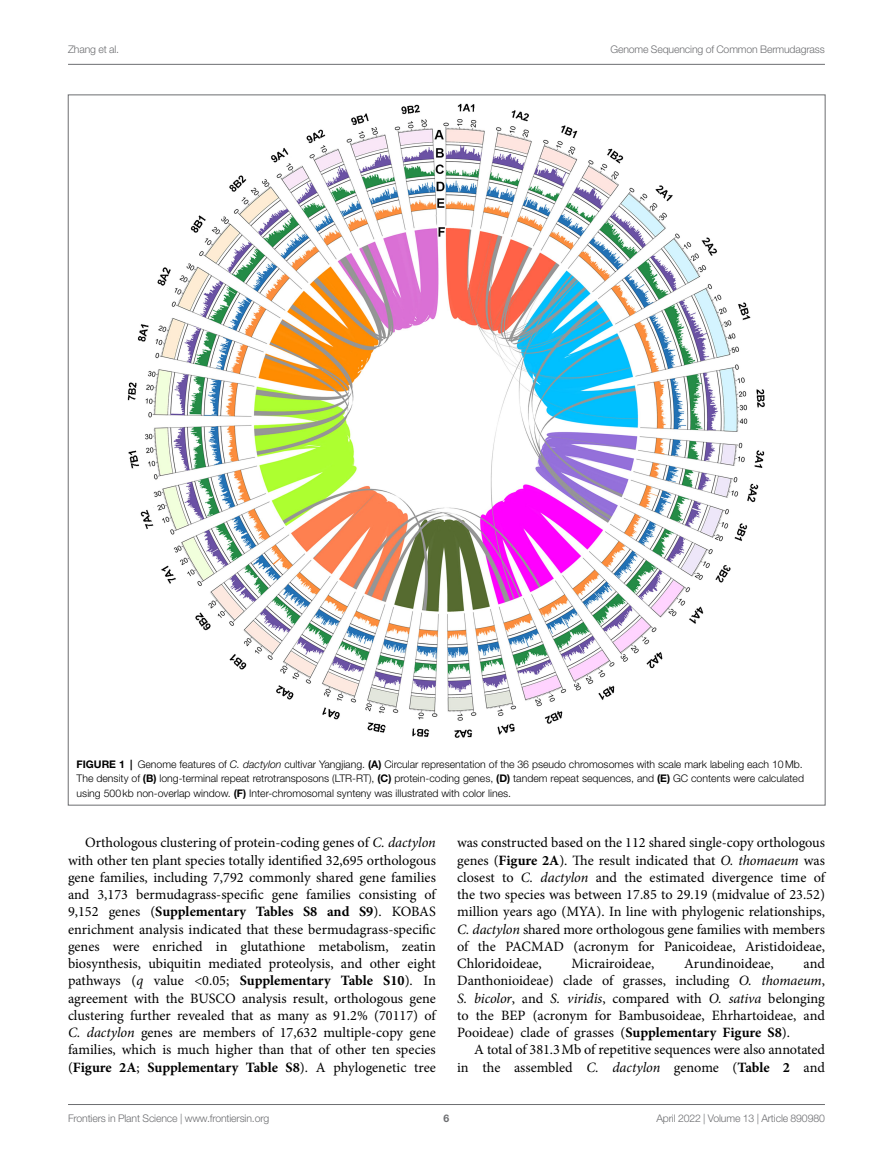
<style>
.page{position:relative;width:893px;height:1170px;background:#fff}
.page>*{position:absolute;margin:0;border:0;box-sizing:border-box;transform-origin:0 0}
.TEXT{font:14.25px/17.2px "Minion Pro";color:#000;text-align:justify}
.FIG_LEG{font:300 10.5px/14.2px "Helvetica Neue LT Std";color:#000}
.t1{font:300 10.5px "Helvetica Neue LT Std";letter-spacing:-.015em;color:#6d6e71}
.t2{font:700 10.5px "Helvetica Neue LT Std";color:#6d6e71}
.s1{font-weight:700}
.s2{font-style:italic}
</style>
<div class="page">
<hr style="left:68px;top:64px;width:757px;height:1px;background:#6d6e71">
<hr style="left:68px;top:1104px;width:757px;height:1px;background:#6d6e71">
<img style="left:128px;top:103px;width:637px;height:635px">
<p class="t1" style="left:68px;top:42px;width:53px">Zhang et al.</p>
<p class="t1" style="left:610px;top:42px;width:216px">Genome Sequencing of Common Bermudagrass</p>
<p class="FIG_LEG" style="left:77px;top:757px;width:729px"><span class="s1">FIGURE 1 |</span> Genome features of <span class="s2">C. dactylon</span> cultivar Yangjiang. <span class="s1">(A)</span> Circular representation of the 36 pseudo chromosomes with scale mark labeling each 10Mb.<br>The density of <span class="s1">(B)</span> long-terminal repeat retrotransposons (LTR-RT), <span class="s1">(C)</span> protein-coding genes, <span class="s1">(D)</span> tandem repeat sequences, and <span class="s1">(E)</span> GC contents were calculated using 500kb non-overlap window. <span class="s1">(F)</span> Inter-chromosomal synteny was illustrated with color lines.</p>
<p class="TEXT" style="left:68px;top:834px;width:369px;text-indent:17px">Orthologous clustering of protein-coding genes of <span class="s2">C. dactylon </span>with other ten plant species totally identified 32,695 orthologous gene families, including 7,792 commonly shared gene families and 3,173 bermudagrass-specific gene families consisting of 9,152 genes (<span class="s1">Supplementary Tables S8 and S9</span>). KOBAS enrichment analysis indicated that these bermudagrass-specific genes were enriched in glutathione metabolism, zeatin biosynthesis, ubiquitin mediated proteolysis, and other eight pathways (<span class="s2">q</span> value &lt;0.05; <span class="s1">Supplementary Table S10</span>). In agreement with the BUSCO analysis result, orthologous gene clustering further revealed that as many as 91.2% (70117) of <span class="s2">C. dactylon</span> genes are members of 17,632 multiple-copy gene families, which is much higher than that of other ten species (<span class="s1">Figure 2A</span>; <span class="s1">Supplementary Table S8</span>). A phylogenetic tree</p>
<p class="TEXT" style="left:457px;top:834px;width:369px">was constructed based on the 112 shared single-copy orthologous genes (<span class="s1">Figure 2A</span>). The result indicated that <span class="s2">O. thomaeum</span> was closest to <span class="s2">C. dactylon</span> and the estimated divergence time of the two species was between 17.85 to 29.19 (midvalue of 23.52) million years ago (MYA). In line with phylogenic relationships, <span class="s2">C. dactylon</span> shared more orthologous gene families with members of the PACMAD (acronym for Panicoideae, Aristidoideae, Chloridoideae,</p>
<p class="TEXT" style="left:457px;top:955px;width:369px;text-indent:346px">and Danthonioideae) clade of grasses, including <span class="s2">O. thomaeum</span>, <span class="s2">S. bicolor</span>, and <span class="s2">S. viridis</span>, compared with <span class="s2">O. sativa</span> belonging to the BEP (acronym for Bambusoideae, Ehrhartoideae, and Pooideae) clade of grasses (<span class="s1">Supplementary Figure S8</span>).</p>
<p class="TEXT" style="left:457px;top:1041px;width:369px;text-align:right">A total of 381.3Mb of repetitive sequences were also annotated<br>in the assembled <span class="s2">C. dactylon</span> genome (<span class="s1">Table 2</span> and</p>
<p class="TEXT" style="left:572px;top:955px;width:84px">Micrairoideae,</p>
<p class="TEXT" style="left:684px;top:955px;width:91px">Arundinoideae,</p>
<p class="t1" style="left:68px;top:1111px;width:203px">Frontiers in Plant Science | www.frontiersin.org</p>
<p class="t2" style="left:444px;top:1111px;width:7px">6</p>
<p class="t1" style="left:656px;top:1111px;width:170px">April 2022 | Volume 13 | Article 890980</p>
</div>
